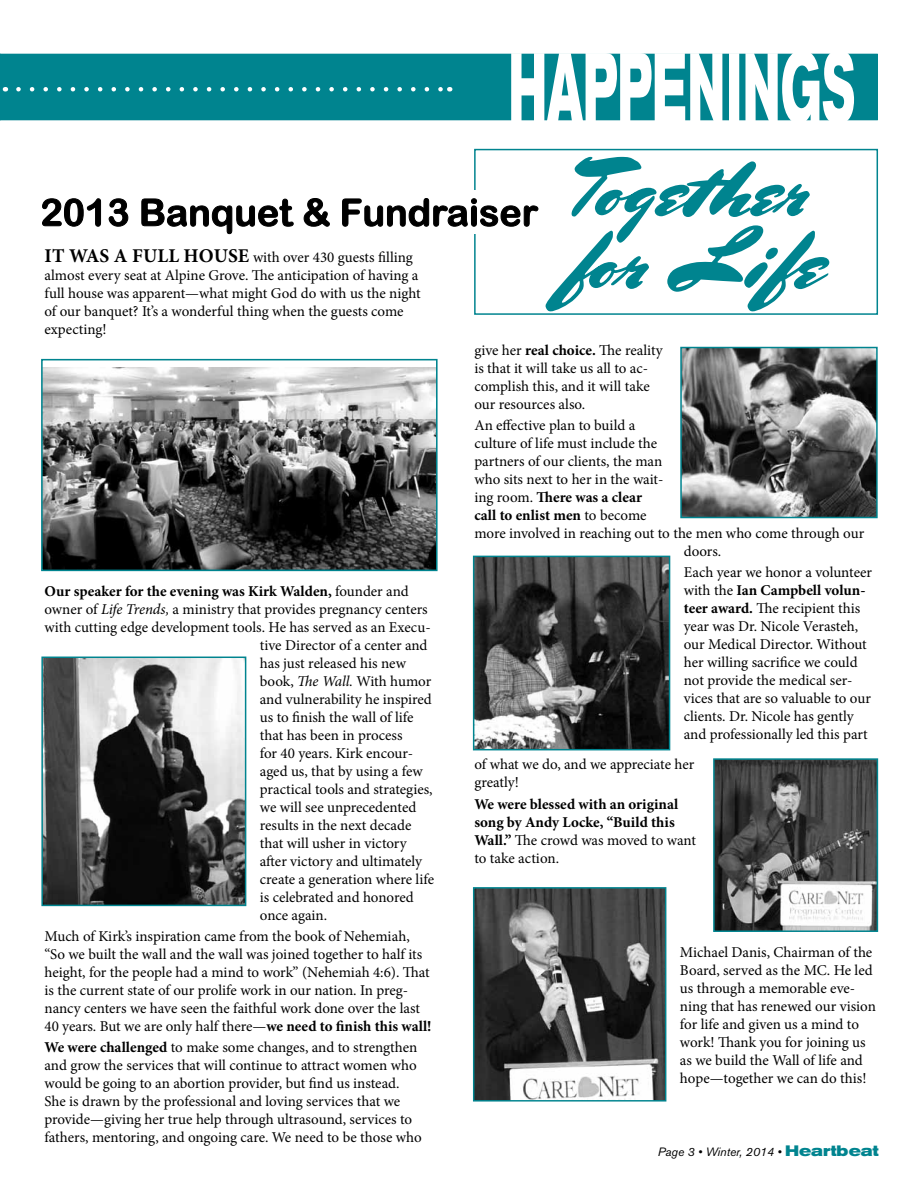
<style>
.page{position:relative;width:918px;height:1188px;background:#fff}
.page>*{position:absolute;margin:0;border:0;box-sizing:border-box;transform-origin:0 0}
.t1{font:15px/18px "Minion Pro";letter-spacing:-.005em;color:#000}
.t2{font:700 15px/18px "Minion Pro";color:#000}
.t3{font:italic 12px "Akzidenz Grotesk BE";color:#000}
.s1{font-weight:700;font-size:19.5px}
.s2{font-weight:400}
.s3{font-style:italic}
.s4{font-weight:700}
.s5{font-weight:700;font-style:normal;font-stretch:expanded;font-size:15px;color:#00848f}
</style>
<div class="page">
<div style="left:1px;top:54px;width:876px;height:66px;background:#00848f"></div>
<div style="left:474px;top:149px;width:404px;height:166px;border:2px solid #00848f"></div>
<svg style="left:546px;top:157px;width:283px;height:154px"></svg>
<div style="left:24px;top:190px;width:532px;height:44px;background:#fff"></div>
<svg style="left:42px;top:198px;width:496px;height:36px"></svg>
<svg style="left:41px;top:358px;width:397px;height:214px;background:#727576"></svg>
<svg style="left:41px;top:656px;width:206px;height:251px;background:#686c6c"></svg>
<svg style="left:472px;top:555px;width:199px;height:196px;background:#4a4e4e"></svg>
<svg style="left:713px;top:758px;width:166px;height:174px;background:#646969"></svg>
<svg style="left:473px;top:887px;width:194px;height:215px;background:#595e5e"></svg>
<svg style="left:680px;top:346px;width:198px;height:173px;background:#6b6f6f"></svg>
<svg style="left:511px;top:53px;width:343px;height:68px"></svg>
<svg style="left:18px;top:87px;width:425px;height:5px"></svg>
<svg style="left:0;top:54px;width:6px;height:66px"></svg>
<p class="t1" style="left:45px;top:248px;width:378px"><span class="s1">It was a full house</span> with over 430 guests filling almost every seat at Alpine Grove. The anticipation of having a full house was apparent—what might God do with us the night of our banquet? It’s a wonderful thing when the guests come expecting!</p>
<p class="t2" style="left:45px;top:582px;width:366px">Our speaker for the evening was Kirk Walden, <span class="s2">founder and</span></p>
<p class="t1" style="left:45px;top:600px;width:385px">owner of <span class="s3">Life Trends,</span> a ministry that provides pregnancy centers</p>
<p class="t1" style="left:45px;top:618px;width:388px">with cutting edge development tools. He has served as an Execu-</p>
<p class="t1" style="left:260px;top:636px;width:169px">tive Director of a center and</p>
<p class="t1" style="left:260px;top:654px;width:148px">has just released his new</p>
<p class="t1" style="left:260px;top:672px;width:173px">book, <span class="s3">The Wall.</span> With humor</p>
<p class="t1" style="left:260px;top:690px;width:174px">and vulnerability he inspired</p>
<p class="t1" style="left:260px;top:708px;width:155px">us to finish the wall of life</p>
<p class="t1" style="left:260px;top:726px;width:144px">that has been in process</p>
<p class="t1" style="left:260px;top:744px;width:155px">for 40 years. Kirk encour-</p>
<p class="t1" style="left:260px;top:762px;width:165px">aged us, that by using a few</p>
<p class="t1" style="left:260px;top:780px;width:174px">practical tools and strategies,</p>
<p class="t1" style="left:260px;top:798px;width:158px">we will see unprecedented</p>
<p class="t1" style="left:260px;top:816px;width:153px">results in the next decade</p>
<p class="t1" style="left:260px;top:834px;width:148px">that will usher in victory</p>
<p class="t1" style="left:260px;top:852px;width:164px">after victory and ultimately</p>
<p class="t1" style="left:260px;top:870px;width:176px">create a generation where life</p>
<p class="t1" style="left:260px;top:888px;width:155px">is celebrated and honored</p>
<p class="t1" style="left:260px;top:906px;width:69px">once again.</p>
<p class="t1" style="left:45px;top:927px;width:389px">Much of Kirk’s inspiration came from the book of Nehemiah, “So we built the wall and the wall was joined together to half its height, for the people had a mind to work” (Nehemiah 4:6). That is the current state of our prolife work in our nation. In preg&shy;nancy centers we have seen the faithful work done over the last 40 years. But we are only half there—<span class="s4">we need to finish this wall!</span></p>
<p class="t1" style="left:45px;top:1039px;width:379px"><span class="s4">We were challenged</span> to make some changes, and to strengthen and grow the services that will continue to attract women who would be going to an abortion provider, but find us instead.<br>She is drawn by the professional and loving services that we provide—giving her true help through ultrasound, services to fathers, mentoring, and ongoing care. We need to be those who</p>
<p class="t1" style="left:474px;top:341px;width:190px">give her <span class="s4">real choice.</span> The reality is that it will take us all to ac&shy;complish this, and it will take our resources also.</p>
<p class="t1" style="left:474px;top:416px;width:163px">An effective plan to build a</p>
<p class="t1" style="left:474px;top:434px;width:184px">culture of life must include the</p>
<p class="t1" style="left:474px;top:452px;width:189px">partners of our clients, the man</p>
<p class="t1" style="left:474px;top:470px;width:191px">who sits next to her in the wait-</p>
<p class="t2" style="left:474px;top:488px;width:169px"><span class="s2">ing room.</span> There was a clear</p>
<p class="t2" style="left:474px;top:506px;width:174px">call to enlist men <span class="s2">to become</span></p>
<p class="t1" style="left:474px;top:524px;width:391px">more involved in reaching out to the men who come through our</p>
<p class="t1" style="left:684px;top:542px;width:39px">doors.</p>
<p class="t1" style="left:684px;top:564px;width:190px">Each year we honor a volunteer with the <span class="s4">Ian Campbell volun&shy;teer award.</span> The recipient this year was Dr. Nicole Verasteh, our Medical Director. Without her willing sacrifice we could not provide the medical ser&shy;vices that are so valuable to our clients. Dr. Nicole has gently and professionally led this part</p>
<p class="t1" style="left:474px;top:756px;width:222px">of what we do, and we appreciate her greatly!</p>
<p class="t2" style="left:474px;top:795px;width:223px">We were blessed with an original song by Andy Locke, “Build this<br>Wall.” <span class="s2">The crowd was moved to want to take action.</span></p>
<p class="t1" style="left:680px;top:944px;width:197px">Michael Danis, Chairman of the<br>Board, served as the MC. He led us through a memorable eve&shy;ning that has renewed our vision for life and given us a mind to work! Thank you for joining us as we build the Wall of life and hope—together we can do this!</p>
<p class="t3" style="left:658px;top:1144px;width:223px">Page 3 • Winter, 2014 • <span class="s5">Heartbeat</span></p>
</div>
